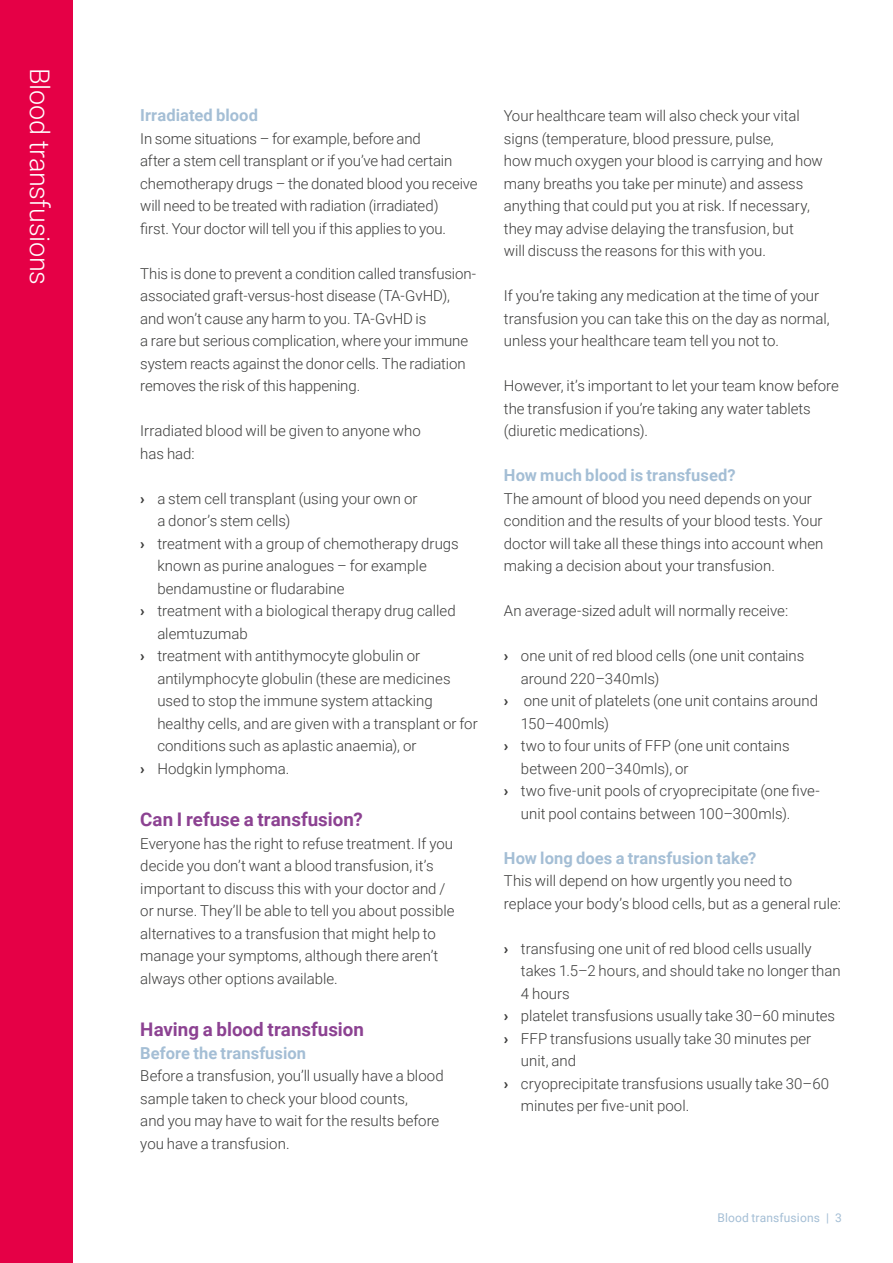
<style>
.page{position:relative;width:893px;height:1263px;background:#fff}
.page>*{position:absolute;margin:0;border:0;box-sizing:border-box;transform-origin:0 0}
.t1{font:300 27px "Roboto";letter-spacing:-.01em;color:#fff}
.t2{font:700 18.75px "Roboto";color:#8c4292}
.t3{font:700 16.5px "Roboto";letter-spacing:.005em;color:#a4bed5}
.t4{font:300 15px/22.5px "Roboto";color:#3c3c3b}
.t5{font:12px "Roboto";letter-spacing:.015em;color:#a4bed5}
.s1{font-weight:900}
</style>
<div class="page">
<div style="left:0;top:0;width:72px;height:1263px;background:#e50046"></div>
<h1 class="t1" style="left:59px;top:68px;width:218px;rotate:90deg">Blood transfusions</h1>
<p class="t3" style="left:140px;top:104px;width:119px">Irradiated blood</p>
<p class="t4" style="left:140px;top:127px;width:339px">In some situations – for example, before and<br>after a stem cell transplant or if you’ve had certain chemotherapy drugs – the donated blood you receive will need to be treated with radiation (irradiated)<br>first. Your doctor will tell you if this applies to you.</p>
<p class="t4" style="left:140px;top:262px;width:337px">This is done to prevent a condition called transfusion&shy;associated graft-versus-host disease (TA-GvHD), and won’t cause any harm to you. TA-GvHD is<br>a rare but serious complication, where your immune system reacts against the donor cells. The radiation removes the risk of this happening.</p>
<p class="t4" style="left:140px;top:419px;width:282px">Irradiated blood will be given to anyone who has had:</p>
<p class="t4" style="left:140px;top:487px;width:279px"><span class="s1">›</span> a stem cell transplant (using your own or</p>
<p class="t4" style="left:157px;top:509px;width:135px">a donor’s stem cells)</p>
<p class="t4" style="left:140px;top:532px;width:320px"><span class="s1">›</span> treatment with a group of chemotherapy drugs</p>
<p class="t4" style="left:157px;top:554px;width:271px">known as purine analogues – for example</p>
<p class="t4" style="left:157px;top:577px;width:189px">bendamustine or fludarabine</p>
<p class="t4" style="left:140px;top:599px;width:317px"><span class="s1">›</span> treatment with a biological therapy drug called</p>
<p class="t4" style="left:157px;top:622px;width:92px">alemtuzumab</p>
<p class="t4" style="left:140px;top:644px;width:281px"><span class="s1">›</span> treatment with antithymocyte globulin or</p>
<p class="t4" style="left:157px;top:667px;width:295px">antilymphocyte globulin (these are medicines</p>
<p class="t4" style="left:157px;top:689px;width:277px">used to stop the immune system attacking</p>
<p class="t4" style="left:157px;top:712px;width:322px">healthy cells, and are given with a transplant or for</p>
<p class="t4" style="left:157px;top:734px;width:261px">conditions such as aplastic anaemia), or</p>
<p class="t4" style="left:140px;top:757px;width:151px"><span class="s1">›</span> Hodgkin lymphoma.</p>
<h2 class="t2" style="left:140px;top:806px;width:224px">Can I refuse a transfusion?</h2>
<p class="t4" style="left:140px;top:832px;width:316px">Everyone has the right to refuse treatment. If you decide you don’t want a blood transfusion, it’s important to discuss this with your doctor and / or nurse. They’ll be able to tell you about possible alternatives to a transfusion that might help to manage your symptoms, although there aren’t always other options available.</p>
<h2 class="t2" style="left:140px;top:1016px;width:225px">Having a blood transfusion</h2>
<p class="t3" style="left:140px;top:1041px;width:167px">Before the transfusion</p>
<p class="t4" style="left:140px;top:1064px;width:305px">Before a transfusion, you’ll usually have a blood sample taken to check your blood counts,<br>and you may have to wait for the results before you have a transfusion.</p>
<p class="t4" style="left:504px;top:104px;width:320px">Your healthcare team will also check your vital signs (temperature, blood pressure, pulse,<br>how much oxygen your blood is carrying and how many breaths you take per minute) and assess anything that could put you at risk. If necessary, they may advise delaying the transfusion, but<br>will discuss the reasons for this with you.</p>
<p class="t4" style="left:504px;top:284px;width:327px">If you’re taking any medication at the time of your transfusion you can take this on the day as normal, unless your healthcare team tell you not to.</p>
<p class="t4" style="left:504px;top:374px;width:337px">However, it’s important to let your team know before the transfusion if you’re taking any water tablets (diuretic medications).</p>
<p class="t3" style="left:504px;top:464px;width:233px">How much blood is transfused?</p>
<p class="t4" style="left:504px;top:487px;width:321px">The amount of blood you need depends on your condition and the results of your blood tests. Your doctor will take all these things into account when making a decision about your transfusion.</p>
<p class="t4" style="left:504px;top:599px;width:286px">An average-sized adult will normally receive:</p>
<p class="t4" style="left:504px;top:644px;width:302px"><span class="s1">›</span> one unit of red blood cells (one unit contains</p>
<p class="t4" style="left:521px;top:667px;width:140px">around 220–340mls)</p>
<p class="t4" style="left:504px;top:689px;width:316px"><span class="s1">›</span> one unit of platelets (one unit contains around</p>
<p class="t4" style="left:521px;top:712px;width:90px">150–400mls)</p>
<p class="t4" style="left:504px;top:734px;width:287px"><span class="s1">›</span> two to four units of FFP (one unit contains</p>
<p class="t4" style="left:521px;top:757px;width:169px">between 200–340mls), or</p>
<p class="t4" style="left:504px;top:779px;width:317px"><span class="s1">›</span> two five-unit pools of cryoprecipitate (one five-</p>
<p class="t4" style="left:521px;top:802px;width:271px">unit pool contains between 100–300mls).</p>
<p class="t3" style="left:504px;top:846px;width:254px">How long does a transfusion take?</p>
<p class="t4" style="left:504px;top:869px;width:339px">This will depend on how urgently you need to replace your body’s blood cells, but as a general rule:</p>
<p class="t4" style="left:504px;top:937px;width:309px"><span class="s1">›</span> transfusing one unit of red blood cells usually</p>
<p class="t4" style="left:521px;top:959px;width:321px">takes 1.5–2 hours, and should take no longer than</p>
<p class="t4" style="left:521px;top:982px;width:50px">4 hours</p>
<p class="t4" style="left:504px;top:1004px;width:333px"><span class="s1">›</span> platelet transfusions usually take 30–60 minutes</p>
<p class="t4" style="left:504px;top:1027px;width:309px"><span class="s1">›</span> FFP transfusions usually take 30 minutes per</p>
<p class="t4" style="left:521px;top:1049px;width:57px">unit, and</p>
<p class="t4" style="left:504px;top:1072px;width:327px"><span class="s1">›</span> cryoprecipitate transfusions usually take 30–60</p>
<p class="t4" style="left:521px;top:1094px;width:170px">minutes per five-unit pool.</p>
<p class="t5" style="left:717px;top:1209px;width:126px">Blood transfusions | 3</p>
</div>
